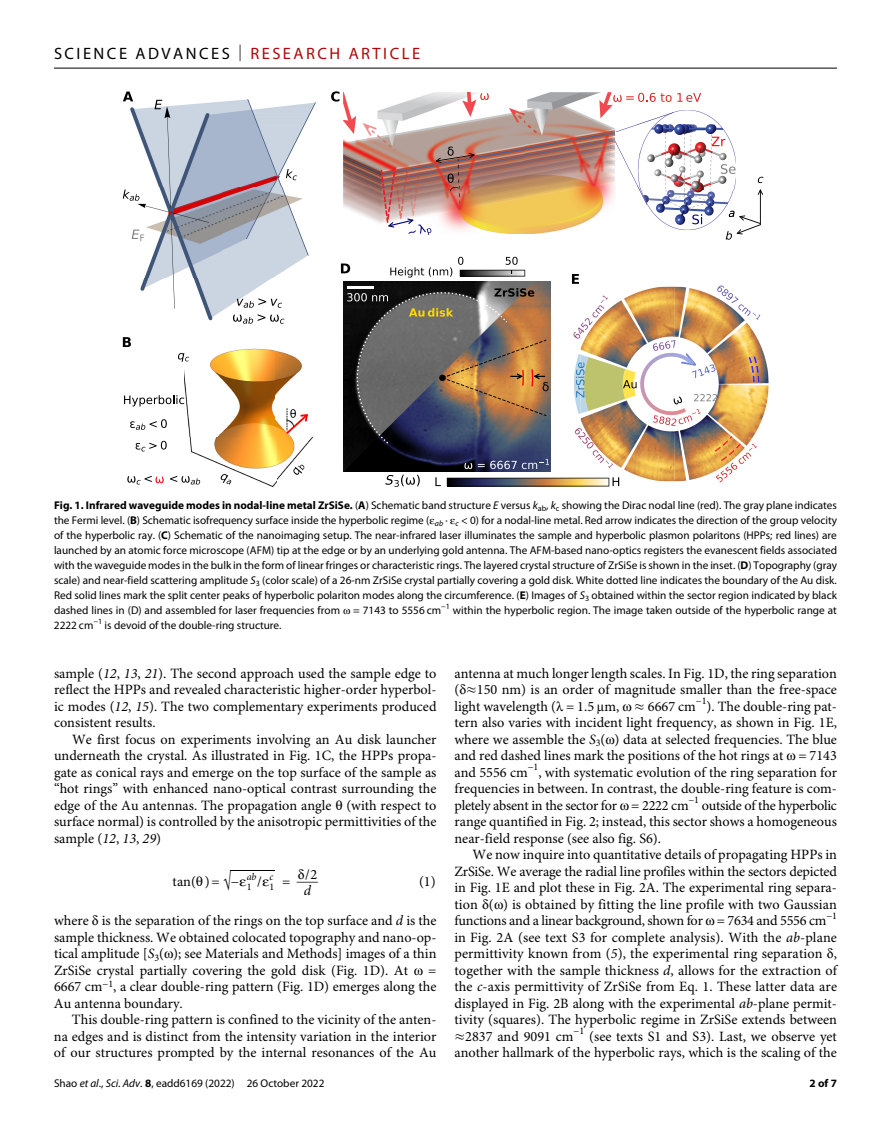
<style>
.page{position:relative;width:891px;height:1134px;background:#fff}
.page>*{position:absolute;margin:0;border:0;box-sizing:border-box;transform-origin:0 0}
.t1{font:16.5px "Myriad Pro";letter-spacing:.15em;color:#000}
.t2{font:14.25px/16.5px "Minion Pro";color:#000;text-align:justify}
.t3{font:11.4px "Minion Pro";color:#000;scale:7.89 1}
.t4{font:11.25px/15px "Myriad Pro";color:#000;text-align:justify}
.t5{font:700 11.25px "Myriad Pro";color:#000}
.t6{font:italic 10.05px "Minion Pro";color:#000}
.s1{font-weight:300}
.s2{color:#b10508}
.s3{font-weight:700}
.s4{font-style:italic}
.s5{font-size:21.6px}
.s6{font-style:italic;font-size:10.05px}
.s7{font-style:normal;font-size:14.25px}
.s8{font-style:normal}
</style>
<div class="page">
<hr style="left:54px;top:68px;width:783px;height:1px;background:#000">
<img style="left:130px;top:99px;width:186px;height:222px">
<svg style="left:123px;top:190px;width:16px;height:11px"></svg>
<svg style="left:286px;top:169px;width:11px;height:11px"></svg>
<svg style="left:155px;top:100px;width:7px;height:9px"></svg>
<svg style="left:237px;top:298px;width:45px;height:10px"></svg>
<svg style="left:233px;top:314px;width:51px;height:10px"></svg>
<img style="left:184px;top:348px;width:129px;height:138px">
<svg style="left:221px;top:474px;width:10px;height:11px"></svg>
<svg style="left:293px;top:465px;width:11px;height:10px"></svg>
<svg style="left:178px;top:353px;width:11px;height:9px"></svg>
<svg style="left:124px;top:395px;width:60px;height:11px"></svg>
<svg style="left:130px;top:419px;width:37px;height:11px"></svg>
<svg style="left:136px;top:441px;width:31px;height:10px"></svg>
<svg style="left:170px;top:476px;width:30px;height:9px"></svg>
<svg style="left:127px;top:476px;width:37px;height:9px"></svg>
<img style="left:344px;top:92px;width:271px;height:142px">
<svg style="left:616px;top:124px;width:21px;height:8px"></svg>
<svg style="left:615px;top:141px;width:22px;height:44px"></svg>
<svg style="left:480px;top:93px;width:9px;height:7px"></svg>
<hr style="left:760px;top:190px;width:1px;height:35px;background:#000">
<svg style="left:758px;top:190px;width:5px;height:5px"></svg>
<svg style="left:758px;top:177px;width:5px;height:6px"></svg>
<svg style="left:448px;top:173px;width:6px;height:10px"></svg>
<img style="left:344px;top:282px;width:207px;height:189px">
<hr style="left:348px;top:286px;width:26px;height:3px;background:#fff">
<svg style="left:464px;top:463px;width:8px;height:6px"></svg>
<svg style="left:478px;top:459px;width:71px;height:10px"></svg>
<svg style="left:347px;top:288px;width:202px;height:156px;background:#6e6055"></svg>
<img style="left:581px;top:287px;width:86px;height:68px">
<img style="left:675px;top:287px;width:94px;height:97px">
<img style="left:581px;top:384px;width:188px;height:97px">
<img style="left:584px;top:355px;width:39px;height:58px">
<img style="left:584px;top:357px;width:39px;height:54px">
<img style="left:749px;top:357px;width:6px;height:26px">
<img style="left:753px;top:356px;width:7px;height:26px">
<img style="left:715px;top:436px;width:18px;height:16px">
<img style="left:721px;top:443px;width:20px;height:1px">
<svg style="left:574px;top:354px;width:10px;height:60px"></svg>
<svg style="left:717px;top:285px;width:43px;height:35px"></svg>
<svg style="left:573px;top:295px;width:35px;height:44px"></svg>
<svg style="left:575px;top:428px;width:38px;height:41px"></svg>
<svg style="left:716px;top:444px;width:41px;height:38px"></svg>
<svg style="left:623px;top:340px;width:94px;height:86px"></svg>
<img style="left:637px;top:110px;width:99px;height:120px">
<img style="left:637px;top:112px;width:36px;height:13px">
<img style="left:637px;top:185px;width:10px;height:20px">
<svg style="left:726px;top:211px;width:35px;height:29px"></svg>
<svg style="left:712px;top:137px;width:13px;height:9px"></svg>
<svg style="left:721px;top:164px;width:15px;height:10px"></svg>
<svg style="left:692px;top:214px;width:10px;height:10px"></svg>
<svg style="left:458px;top:257px;width:67px;height:20px"></svg>
<svg style="left:390px;top:267px;width:62px;height:11px"></svg>
<svg style="left:435px;top:477px;width:6px;height:9px"></svg>
<svg style="left:447px;top:477px;width:172px;height:9px;background:#867767"></svg>
<svg style="left:385px;top:475px;width:35px;height:12px"></svg>
<svg style="left:123px;top:92px;width:10px;height:9px"></svg>
<svg style="left:331px;top:91px;width:8px;height:11px"></svg>
<svg style="left:341px;top:264px;width:9px;height:9px"></svg>
<svg style="left:572px;top:274px;width:7px;height:10px"></svg>
<svg style="left:123px;top:337px;width:8px;height:10px"></svg>
<svg style="left:613px;top:93px;width:88px;height:9px"></svg>
<svg style="left:436px;top:147px;width:38px;height:16px"></svg>
<svg style="left:132px;top:230px;width:12px;height:11px"></svg>
<svg style="left:286px;top:408px;width:22px;height:26px"></svg>
<svg style="left:388px;top:218px;width:43px;height:17px"></svg>
<p class="t1" style="left:54px;top:40px;width:368px">SCIENCE ADVANCES <span class="s1">|</span> <span class="s2">RESEARCH ARTICLE</span></p>
<p class="t4" style="left:54px;top:498px;width:785px"><span class="s3">Fig. 1. Infrared waveguide modes in nodal-line metal ZrSiSe.</span> (<span class="s3">A</span>) Schematic band structure <span class="s4">E</span> versus <span class="s4">k</span><sub>ab</sub>, <span class="s4">k</span><sub>c</sub> showing the Dirac nodal line (red). The gray plane indicates the Fermi level. (<span class="s3">B</span>) Schematic isofrequency surface inside the hyperbolic regime ( <sub>ab</sub> · <sub>c</sub> &lt; 0) for a nodal-line metal. Red arrow indicates the direction of the group velocity of the hyperbolic ray. (<span class="s3">C</span>) Schematic of the nanoimaging setup. The near-infrared laser illuminates the sample and hyperbolic plasmon polaritons (HPPs; red lines) are launched by an atomic force microscope (AFM) tip at the edge or by an underlying gold antenna. The AFM-based nano-optics registers the evanescent fields associated with the waveguide modes in the bulk in the form of linear fringes or characteristic rings. The layered crystal structure of ZrSiSe is shown in the inset. (<span class="s3">D</span>) Topography (gray scale) and near-field scattering amplitude <span class="s4">S</span><sub>3</sub> (color scale) of a 26-nm ZrSiSe crystal partially covering a gold disk. White dotted line indicates the boundary of the Au disk.<br>Red solid lines mark the split center peaks of hyperbolic polariton modes along the circumference. (<span class="s3">E</span>) Images of <span class="s4">S</span><sub>3</sub> obtained within the sector region indicated by black dashed lines in (D) and assembled for laser frequencies from = 7143 to 5556 cm<sup>−1</sup> within the hyperbolic region. The image taken outside of the hyperbolic range at 2222 cm<sup>−1</sup> is devoid of the double-ring structure.</p>
<p class="t2" style="left:54px;top:666px;width:384px">sample (<span class="s4">12</span>, <span class="s4">13</span>, <span class="s4">21</span>). The second approach used the sample edge to reflect the HPPs and revealed characteristic higher-order hyperbol&shy;ic modes (<span class="s4">12</span>, <span class="s4">15</span>). The two complementary experiments produced consistent results.</p>
<p class="t2" style="left:54px;top:732px;width:384px;text-indent:18px">We first focus on experiments involving an Au disk launcher underneath the crystal. As illustrated in Fig. 1C, the HPPs propa&shy;gate as conical rays and emerge on the top surface of the sample as “hot rings” with enhanced nano-optical contrast surrounding the edge of the Au antennas. The propagation angle ❑ (with respect to surface normal) is controlled by the anisotropic permittivities of the sample (<span class="s4">12</span>, <span class="s4">13</span>, <span class="s4">29</span>)</p>
<p class="t2" style="left:173px;top:875px;width:80px">tan(❑)= <span class="s5">√</span>− <sub>1</sub></p>
<p class="t2" style="left:304px;top:868px;width:15px;line-height:15.5px;text-indent:-34px"><span class="s6">c</span> = <sub>─</sub>/2 <span class="s4">d</span></p>
<p class="t2" style="left:419px;top:875px;width:18px">(1)</p>
<p class="t2" style="left:54px;top:914px;width:384px">where is the separation of the rings on the top surface and <span class="s4">d</span> is the sample thickness. We obtained colocated topography and nano-op&shy;tical amplitude [<span class="s4">S</span><sub>3</sub>( ); see Materials and Methods] images of a thin ZrSiSe crystal partially covering the gold disk (Fig. 1D). At</p>
<p class="t3" style="left:230px;top:858px;width:7px">_</p>
<p class="t6" style="left:247px;top:870px;width:29px">ab<span class="s7">/</span> <span class="s8">1</span></p>
<p class="t2" style="left:54px;top:963px;width:384px;text-indent:374px">= 6667 cm<sup>−1</sup>, a clear double-ring pattern (Fig. 1D) emerges along the Au antenna boundary.</p>
<p class="t2" style="left:54px;top:1013px;width:384px;text-indent:18px">This double-ring pattern is confined to the vicinity of the anten&shy;na edges and is distinct from the intensity variation in the interior of our structures prompted by the internal resonances of the Au</p>
<p class="t4" style="left:54px;top:1076px;width:272px">Shao <span class="s4">et al</span>., <span class="s4">Sci. Adv.</span> <span class="s3">8</span>, eadd6169 (2022) 26 October 2022</p>
<p class="t2" style="left:454px;top:666px;width:384px">antenna at much longer length scales. In Fig. 1D, the ring separation ( ≈150 nm) is an order of magnitude smaller than the free-space light wavelength (● = 1.5 m, ≈ 6667 cm<sup>−1</sup>). The double-ring pat&shy;tern also varies with incident light frequency, as shown in Fig. 1E, where we assemble the <span class="s4">S</span><sub>3</sub>( ) data at selected frequencies. The blue and red dashed lines mark the positions of the hot rings at = 7143 and 5556 cm<sup>−1</sup>, with systematic evolution of the ring separation for frequencies in between. In contrast, the double-ring feature is com&shy;pletely absent in the sector for = 2222 cm<sup>−1</sup> outside of the hyperbolic range quantified in Fig. 2; instead, this sector shows a homogeneous near-field response (see also fig. S6).</p>
<p class="t2" style="left:455px;top:848px;width:384px;text-indent:18px">We now inquire into quantitative details of propagating HPPs in ZrSiSe. We average the radial line profiles within the sectors depicted in Fig. 1E and plot these in Fig. 2A. The experimental ring separa&shy;tion ( ) is obtained by fitting the line profile with two Gaussian functions and a linear background, shown for = 7634 and 5556 cm<sup>−1 </sup>in Fig. 2A (see text S3 for complete analysis). With the <span class="s4">ab</span>-plane permittivity known from (<span class="s4">5</span>), the experimental ring separation , together with the sample thickness <span class="s4">d</span>, allows for the extraction of the <span class="s4">c</span>-axis permittivity of ZrSiSe from Eq. 1. These latter data are displayed in Fig. 2B along with the experimental <span class="s4">ab</span>-plane permit&shy;tivity (squares). The hyperbolic regime in ZrSiSe extends between ≈2837 and 9091 cm<sup>−1</sup> (see texts S1 and S3). Last, we observe yet another hallmark of the hyperbolic rays, which is the scaling of the</p>
<p class="t5" style="left:810px;top:1074px;width:29px">2 of 7</p>
</div>
